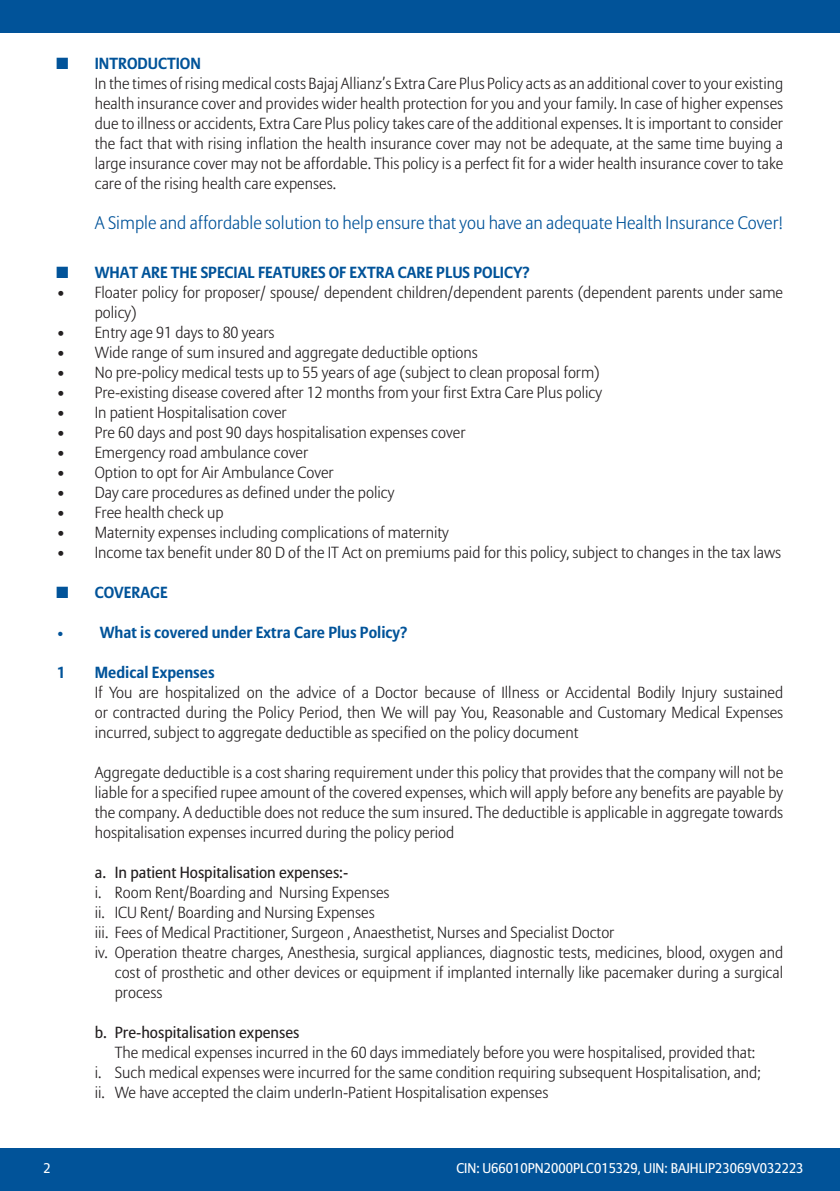
<style>
.page{position:relative;width:840px;height:1191px;background:#fff}
.page>*{position:absolute;margin:0;border:0;box-sizing:border-box;transform-origin:0 0}
.t1{font:300 18px "Allianz Sans";color:#015399}
.t2{font:300 16px/20px "Allianz Sans";color:#231f20;text-align:justify}
.t3{font:700 16px "Allianz Sans";color:#015399}
.t4{font:16px "Allianz Sans";color:#231f20}
.t5{font:14px "Allianz Sans";color:#fff}
.s1{font-weight:400;font-size:14px}
</style>
<div class="page">
<div style="left:0;top:0;width:839px;height:33px;background:#015399"></div>
<div style="left:0;top:1148px;width:839px;height:43px;background:#015399"></div>
<p class="t3" style="left:57px;top:53px;width:13px">◼</p>
<p class="t3" style="left:95px;top:53px;width:108px">INTRODUCTION</p>
<p class="t2" style="left:95px;top:73px;width:689px">In the times of rising medical costs Bajaj Allianz’s Extra Care Plus Policy acts as an additional cover to your existing health insurance cover and provides wider health protection for you and your family. In case of higher expenses due to illness or accidents, Extra Care Plus policy takes care of the additional expenses. It is important to consider the fact that with rising inflation the health insurance cover may not be adequate, at the same time buying a large insurance cover may not be affordable. This policy is a perfect fit for a wider health insurance cover to take care of the rising health care expenses.</p>
<p class="t1" style="left:95px;top:212px;width:689px">A Simple and affordable solution to help ensure that you have an adequate Health Insurance Cover!</p>
<p class="t3" style="left:57px;top:262px;width:13px">◼</p>
<p class="t3" style="left:95px;top:262px;width:436px">WHAT ARE THE SPECIAL FEATURES OF EXTRA CARE PLUS POLICY?</p>
<p class="t2" style="left:95px;top:282px;width:689px;text-indent:-38px">• Floater policy for proposer/ spouse/ dependent children/dependent parents (dependent parents under same policy)</p>
<p class="t2" style="left:57px;top:322px;width:219px">• Entry age 91 days to 80 years</p>
<p class="t2" style="left:57px;top:342px;width:422px">• Wide range of sum insured and aggregate deductible options</p>
<p class="t2" style="left:57px;top:362px;width:544px">• No pre-policy medical tests up to 55 years of age (subject to clean proposal form)</p>
<p class="t2" style="left:57px;top:382px;width:546px">• Pre-existing disease covered after 12 months from your first Extra Care Plus policy</p>
<p class="t2" style="left:57px;top:402px;width:231px">• In patient Hospitalisation cover</p>
<p class="t2" style="left:57px;top:422px;width:410px">• Pre 60 days and post 90 days hospitalisation expenses cover</p>
<p class="t2" style="left:57px;top:442px;width:253px">• Emergency road ambulance cover</p>
<p class="t2" style="left:57px;top:462px;width:278px">• Option to opt for Air Ambulance Cover</p>
<p class="t2" style="left:57px;top:482px;width:339px">• Day care procedures as defined under the policy</p>
<p class="t2" style="left:57px;top:502px;width:168px">• Free health check up</p>
<p class="t2" style="left:57px;top:522px;width:393px">• Maternity expenses including complications of maternity</p>
<p class="t2" style="left:57px;top:542px;width:725px">• Income tax benefit under 80 D of the IT Act on premiums paid for this policy, subject to changes in the tax laws</p>
<p class="t3" style="left:57px;top:582px;width:13px">◼</p>
<p class="t3" style="left:95px;top:582px;width:74px">COVERAGE</p>
<p class="t3" style="left:57px;top:622px;width:352px"><span class="s1">•</span> What is covered under Extra Care Plus Policy?</p>
<p class="t3" style="left:57px;top:662px;width:10px">1</p>
<p class="t3" style="left:95px;top:662px;width:121px">Medical Expenses</p>
<p class="t2" style="left:95px;top:682px;width:689px">If You are hospitalized on the advice of a Doctor because of Illness or Accidental Bodily Injury sustained or contracted during the Policy Period, then We will pay You, Reasonable and Customary Medical Expenses incurred, subject to aggregate deductible as specified on the policy document</p>
<p class="t2" style="left:95px;top:762px;width:689px">Aggregate deductible is a cost sharing requirement under this policy that provides that the company will not be liable for a specified rupee amount of the covered expenses, which will apply before any benefits are payable by the company. A deductible does not reduce the sum insured. The deductible is applicable in aggregate towards hospitalisation expenses incurred during the policy period</p>
<p class="t4" style="left:95px;top:863px;width:255px">a. In patient Hospitalisation expenses:-</p>
<p class="t2" style="left:95px;top:882px;width:296px">i. Room Rent/Boarding and Nursing Expenses</p>
<p class="t2" style="left:95px;top:902px;width:281px">ii. ICU Rent/ Boarding and Nursing Expenses</p>
<p class="t2" style="left:95px;top:922px;width:521px">iii. Fees of Medical Practitioner, Surgeon , Anaesthetist, Nurses and Specialist Doctor</p>
<p class="t2" style="left:115px;top:942px;width:669px;text-indent:-20px">iv. Operation theatre charges, Anesthesia, surgical appliances, diagnostic tests, medicines, blood, oxygen and cost of prosthetic and other devices or equipment if implanted internally like pacemaker during a surgical process</p>
<p class="t4" style="left:95px;top:1023px;width:206px">b. Pre-hospitalisation expenses</p>
<p class="t2" style="left:115px;top:1042px;width:641px">The medical expenses incurred in the 60 days immediately before you were hospitalised, provided that:</p>
<p class="t2" style="left:95px;top:1062px;width:667px">i. Such medical expenses were incurred for the same condition requiring subsequent Hospitalisation, and;</p>
<p class="t2" style="left:95px;top:1082px;width:455px">ii. We have accepted the claim underIn-Patient Hospitalisation expenses</p>
<p class="t5" style="left:43px;top:1159px;width:9px">2</p>
<p class="t5" style="left:456px;top:1159px;width:348px">CIN: U66010PN2000PLC015329, UIN: BAJHLIP23069V032223</p>
</div>
